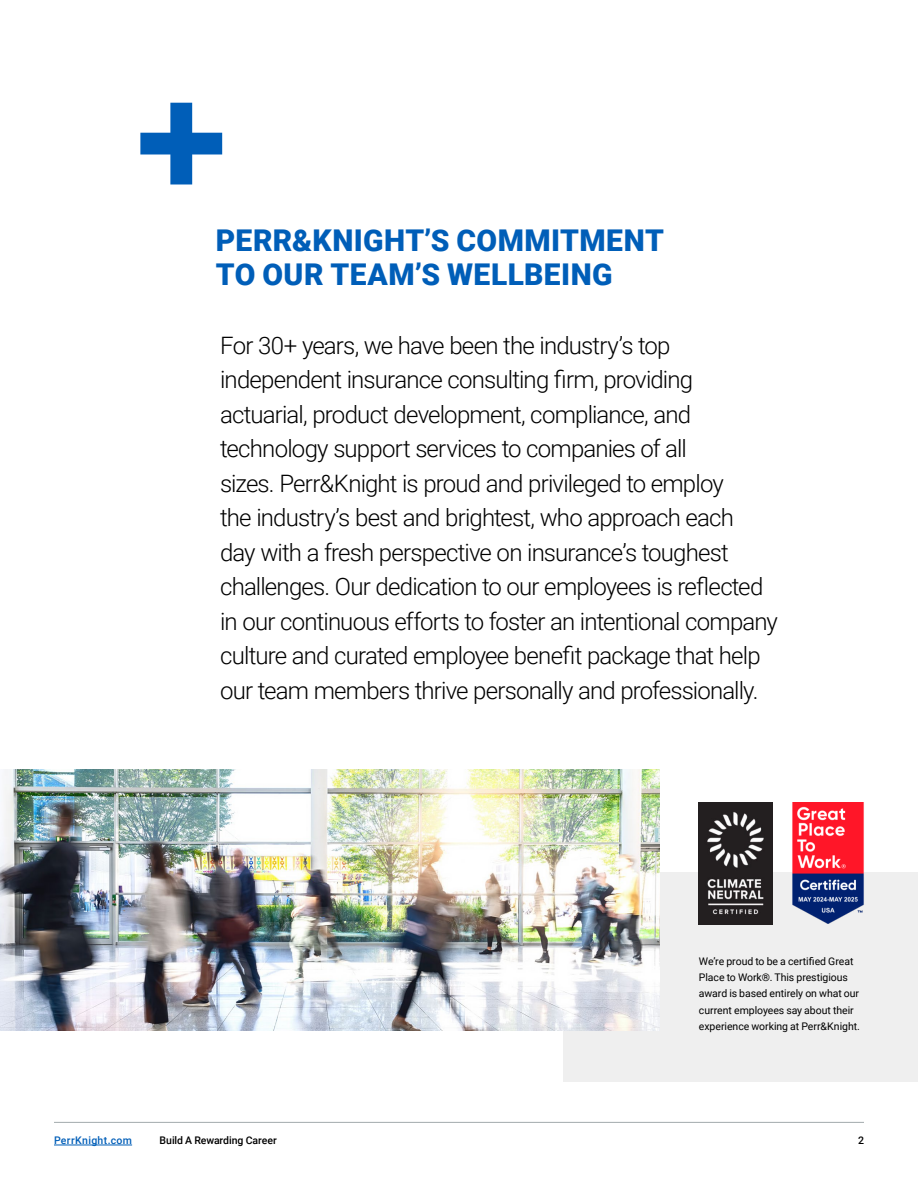
<style>
.page{position:relative;width:918px;height:1188px;background:#fff}
.page>*{position:absolute;margin:0;border:0;box-sizing:border-box;transform-origin:0 0}
.t1{font:900 30px/34.5px "Roboto";letter-spacing:.015em;color:#005eb8}
.t2{font:300 24px/34.5px "Roboto";letter-spacing:-.035em;color:#000}
.t3{font:10.5px/16.5px "Roboto";letter-spacing:-.005em;color:#000}
.t4{font:500 10.5px "Roboto";letter-spacing:-.005em;color:#000}
.t5{font:500 10.5px "Roboto";letter-spacing:.035em;color:#005eb8}
</style>
<div class="page">
<svg style="left:140px;top:103px;width:82px;height:81px"></svg>
<hr style="left:54px;top:1145px;width:78px;height:1px;background:#005eb8">
<hr style="left:54px;top:1122px;width:810px;height:1px;background:#a2aaad">
<div style="left:563px;top:872px;width:355px;height:210px;background:#efefef"></div>
<img style="left:0;top:770px;width:659px;height:260px">
<img style="left:792px;top:802px;width:72px;height:122px">
<img style="left:699px;top:802px;width:73px;height:122px">
<p class="t1" style="left:216px;top:222px;width:450px">PERR&amp;KNIGHT’S COMMITMENT<br>TO OUR TEAM’S WELLBEING</p>
<p class="t2" style="left:220px;top:327px;width:559px">For 30+ years, we have been the industry’s top independent insurance consulting firm, providing actuarial, product development, compliance, and technology support services to companies of all<br>sizes. Perr&amp;Knight is proud and privileged to employ<br>the industry’s best and brightest, who approach each<br>day with a fresh perspective on insurance’s toughest challenges. Our dedication to our employees is reflected in our continuous efforts to foster an intentional company culture and curated employee benefit package that help our team members thrive personally and professionally.</p>
<p class="t3" style="left:699px;top:952px;width:163px">We’re proud to be a certified Great Place to Work®. This prestigious award is based entirely on what our current employees say about their experience working at Perr&amp;Knight.</p>
<p class="t5" style="left:54px;top:1133px;width:80px">PerrKnight.com</p>
<p class="t4" style="left:160px;top:1133px;width:119px">Build A Rewarding Career</p>
<p class="t4" style="left:858px;top:1133px;width:7px">2</p>
</div>
